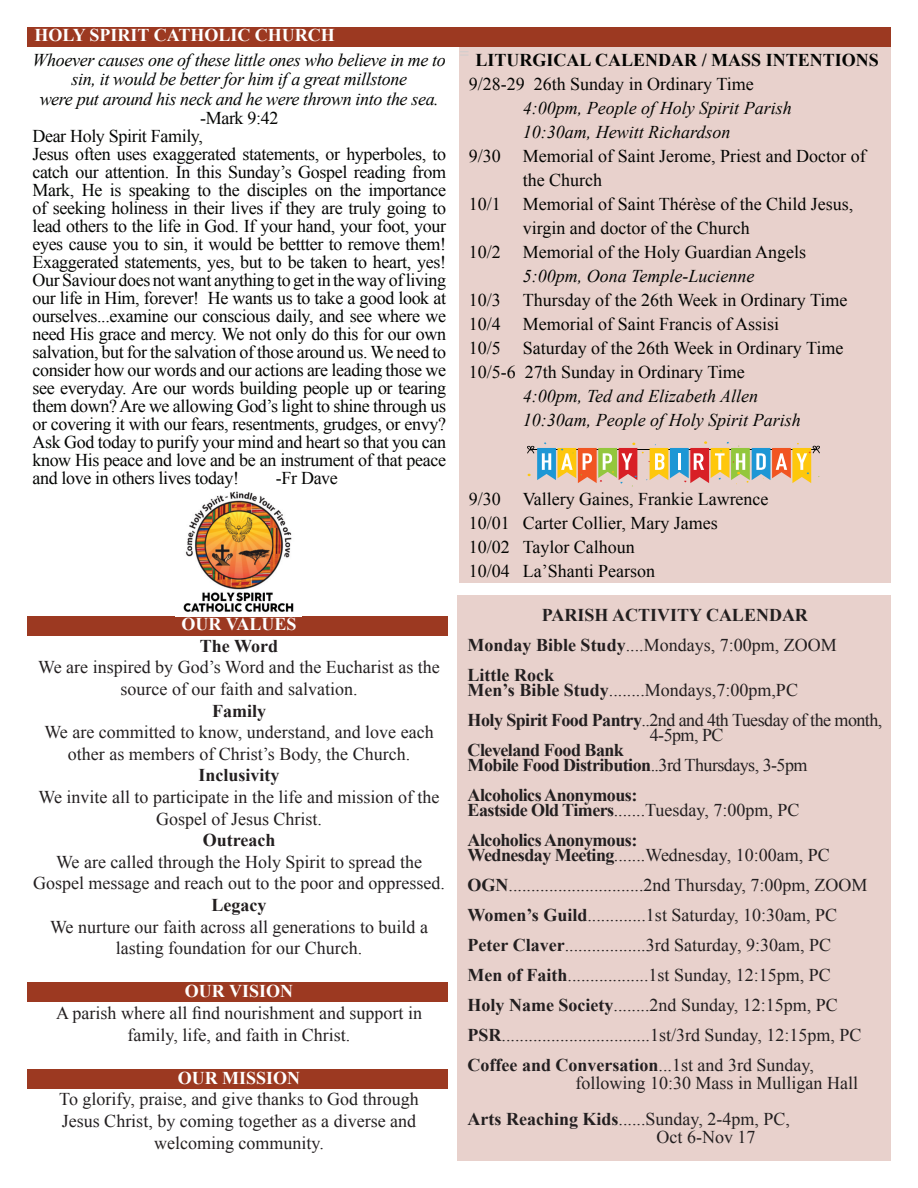
<style>
.page{position:relative;width:918px;height:1188px;background:#fff}
.page>*{position:absolute;margin:0;border:0;box-sizing:border-box;transform-origin:0 0}
.t1{font:18px/21.6px "Times New Roman";color:#231f20;text-align:center}
.t2{font:18px/18px "Times New Roman";letter-spacing:-.02em;color:#040503}
.t3{font:18px/24px "Times New Roman";color:#040503}
.t4{font:700 18px/15px "Times New Roman";letter-spacing:-.03em;color:#231f20}
.t5{font:italic 18px/24px "Times New Roman";color:#040503}
.t6{font:italic 18px/19.5px "Times New Roman";letter-spacing:-.02em;color:#040503;text-align:center}
.t7{font:700 18px/30px "Times New Roman";color:#231f20}
.t8{font:18px/30px "Times New Roman";letter-spacing:-.03em;color:#231f20}
.t9{font:700 18px "Times New Roman";color:#fff}
.t10{font:700 18px "Times New Roman";color:#040503}
.s1{font-weight:400}
.s2{font-weight:700}
</style>
<div class="page">
<div style="left:459px;top:45px;width:432px;height:538px;background:#e8d1cc"></div>
<div style="left:27px;top:27px;width:864px;height:19px;background:#9c3921"></div>
<div style="left:27px;top:616px;width:421px;height:19px;background:#9c3921"></div>
<div style="left:27px;top:982px;width:421px;height:19px;background:#9c3921"></div>
<div style="left:27px;top:1069px;width:421px;height:19px;background:#9c3921"></div>
<svg style="left:527px;top:441px;width:293px;height:46px"></svg>
<div style="left:458px;top:596px;width:433px;height:565px;background:#e8d1cc"></div>
<img style="left:183px;top:491px;width:111px;height:121px">
<p class="t9" style="left:34px;top:23px;width:302px">HOLY SPIRIT CATHOLIC CHURCH</p>
<p class="t6" style="left:33px;top:49px;width:415px">Whoever causes one of these little ones who believe in me to sin, it would be better for him if a great millstone<br>were put around his neck and he were thrown into the sea.</p>
<p class="t2" style="left:32px;top:109px;width:415px;text-indent:168px">-Mark 9:42<br>Dear Holy Spirit Family,<br>Jesus often uses exaggerated statements, or hyperboles, to catch our attention. In this Sunday’s Gospel reading from Mark, He is speaking to the disciples on the importance of seeking holiness in their lives if they are truly going to lead others to the life in God. If your hand, your foot, your eyes cause you to sin, it would be bettter to remove them!<br>Exaggerated statements, yes, but to be taken to heart, yes!<br>Our Saviour does not want anything to get in the way of living our life in Him, forever! He wants us to take a good look at ourselves...examine our conscious daily, and see where we need His grace and mercy. We not only do this for our own salvation, but for the salvation of those around us. We need to consider how our words and our actions are leading those we see everyday. Are our words building people up or tearing them down? Are we allowing God’s light to shine through us or covering it with our fears, resentments, grudges, or envy?<br>Ask God today to purify your mind and heart so that you can know His peace and love and be an instrument of that peace and love in others lives today!</p>
<p class="t2" style="left:276px;top:469px;width:63px">-Fr Dave</p>
<p class="t9" style="left:182px;top:612px;width:116px">OUR VALUES</p>
<p class="t4" style="left:200px;top:638px;width:80px">The Word</p>
<p class="t1" style="left:38px;top:656px;width:403px">We are inspired by God’s Word and the Eucharist as the source of our faith and salvation.</p>
<p class="t4" style="left:212px;top:703px;width:55px">Family</p>
<p class="t1" style="left:44px;top:721px;width:391px">We are committed to know, understand, and love each other as members of Christ’s Body, the Church.</p>
<p class="t7" style="left:199px;top:760px;width:83px">Inclusivity</p>
<p class="t1" style="left:39px;top:786px;width:403px">We invite all to participate in the life and mission of the<br>Gospel of Jesus Christ.</p>
<p class="t7" style="left:203px;top:825px;width:74px">Outreach</p>
<p class="t1" style="left:33px;top:851px;width:413px">We are called through the Holy Spirit to spread the<br>Gospel message and reach out to the poor and oppressed.</p>
<p class="t4" style="left:212px;top:897px;width:56px">Legacy</p>
<p class="t1" style="left:50px;top:915px;width:379px">We nurture our faith across all generations to build a lasting foundation for our Church.</p>
<p class="t9" style="left:185px;top:979px;width:110px">OUR VISION</p>
<p class="t1" style="left:56px;top:1002px;width:367px">A parish where all find nourishment and support in family, life, and faith in Christ.</p>
<p class="t9" style="left:178px;top:1065px;width:124px">OUR MISSION</p>
<p class="t1" style="left:59px;top:1088px;width:361px">To glorify, praise, and give thanks to God through<br>Jesus Christ, by coming together as a diverse and welcoming community.</p>
<p class="t10" style="left:476px;top:47px;width:405px">LITURGICAL CALENDAR / MASS INTENTIONS</p>
<p class="t3" style="left:469px;top:72px;width:287px">9/28-29 26th Sunday in Ordinary Time</p>
<p class="t5" style="left:523px;top:95px;width:270px">4:00pm, People of Holy Spirit Parish<br>10:30am, Hewitt Richardson</p>
<p class="t3" style="left:469px;top:144px;width:398px">9/30 Memorial of Saint Jerome, Priest and Doctor of</p>
<p class="t3" style="left:523px;top:167px;width:81px">the Church</p>
<p class="t3" style="left:469px;top:191px;width:386px">10/1 Memorial of Saint Thérèse of the Child Jesus,</p>
<p class="t3" style="left:523px;top:215px;width:229px">virgin and doctor of the Church</p>
<p class="t3" style="left:469px;top:239px;width:339px">10/2 Memorial of the Holy Guardian Angels</p>
<p class="t5" style="left:523px;top:263px;width:233px">5:00pm, Oona Temple-Lucienne</p>
<p class="t3" style="left:469px;top:287px;width:380px">10/3 Thursday of the 26th Week in Ordinary Time 10/4 Memorial of Saint Francis of Assisi<br>10/5 Saturday of the 26th Week in Ordinary Time 10/5-6 27th Sunday in Ordinary Time</p>
<p class="t5" style="left:523px;top:383px;width:279px">4:00pm, Ted and Elizabeth Allen<br>10:30am, People of Holy Spirit Parish</p>
<p class="t3" style="left:469px;top:487px;width:301px">9/30 Vallery Gaines, Frankie Lawrence<br>10/01 Carter Collier, Mary James<br>10/02 Taylor Calhoun<br>10/04 La’Shanti Pearson</p>
<p class="t7" style="left:468px;top:599px;width:371px;text-indent:74px">PARISH ACTIVITY CALENDAR<br>Monday Bible Study<span class="s1">....Mondays, 7:00pm, ZOOM<br></span>Little Rock</p>
<p class="t8" style="left:468px;top:674px;width:416px"><span class="s2">Men’s Bible Study</span>........Mondays,7:00pm,PC<br><span class="s2">Holy Spirit Food Pantry</span>..2nd and 4th Tuesday of the month,</p>
<p class="t1" style="left:650px;top:724px;width:75px">4-5pm, PC</p>
<p class="t4" style="left:468px;top:742px;width:341px">Cleveland Food Bank<br>Mobile Food Distribution<span class="s1">..3rd Thursdays, 3-5pm</span></p>
<p class="t4" style="left:468px;top:787px;width:333px">Alcoholics Anonymous:<br>Eastside Old Timers<span class="s1">.......Tuesday, 7:00pm, PC</span></p>
<p class="t4" style="left:468px;top:832px;width:364px">Alcoholics Anonymous:<br>Wednesday Meeting<span class="s1">.......Wednesday, 10:00am, PC</span></p>
<p class="t1" style="left:468px;top:869px;width:401px;line-height:30px;text-align:left"><span class="s2">OGN</span>..............................2nd Thursday, 7:00pm, ZOOM <span class="s2">Women’s Guild</span>.............1st Saturday, 10:30am, PC <span class="s2">Peter Claver</span>..................3rd Saturday, 9:30am, PC <span class="s2">Men of Faith</span>..................1st Sunday, 12:15pm, PC <span class="s2">Holy Name Society</span>........2nd Sunday, 12:15pm, PC <span class="s2">PSR</span>.................................1st/3rd Sunday, 12:15pm, PC <span class="s2">Coffee and Conversation</span>...1st and 3rd Sunday,</p>
<p class="t1" style="left:468px;top:1065px;width:392px;line-height:36px;text-align:left;text-indent:108px">following 10:30 Mass in Mulligan Hall<br><span class="s2">Arts Reaching Kids</span>......Sunday, 2-4pm, PC,</p>
<p class="t1" style="left:657px;top:1126px;width:100px">Oct 6-Nov 17</p>
</div>
